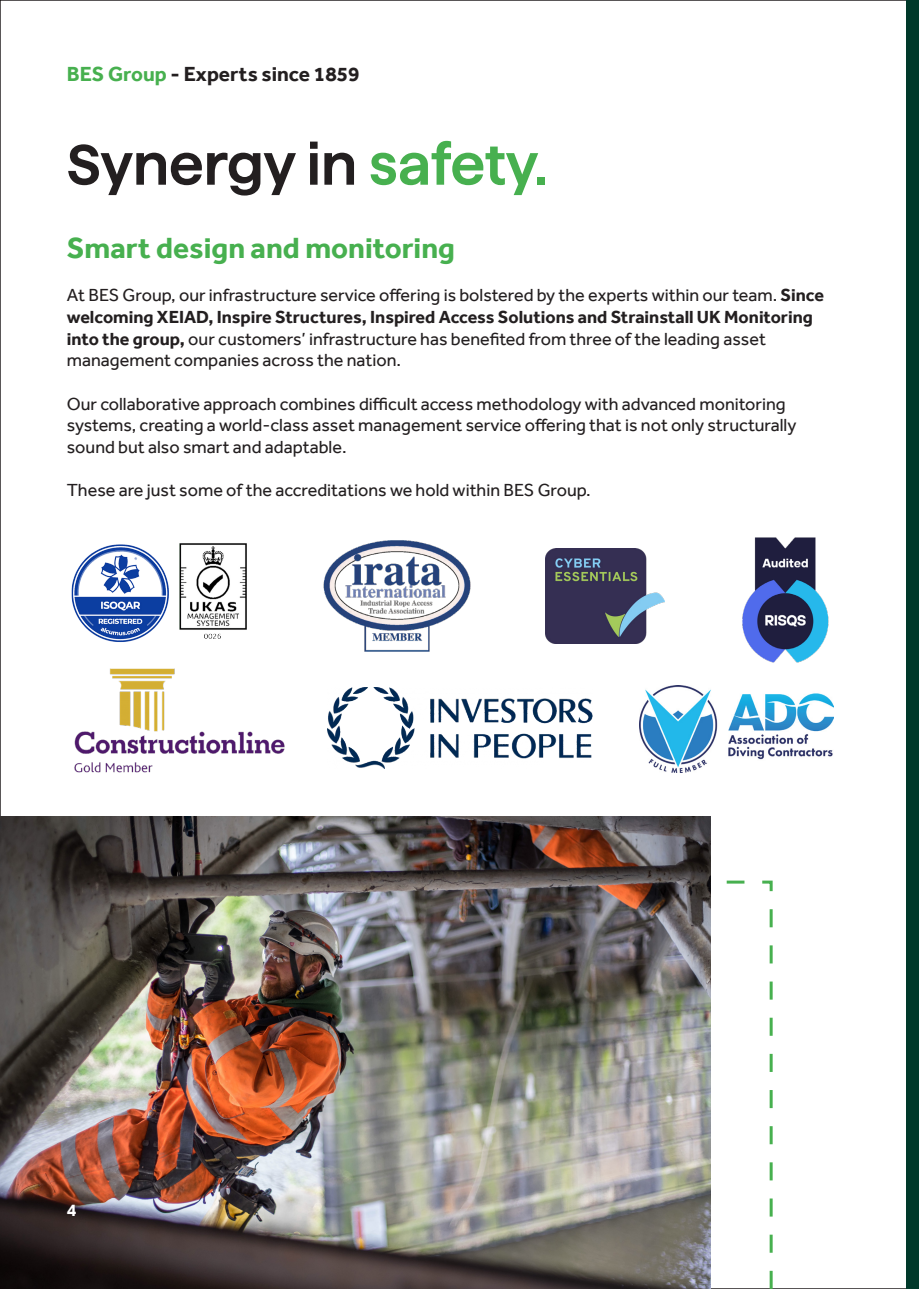
<style>
.page{position:relative;width:919px;height:1289px;background:#fff}
.page>*{position:absolute;margin:0;border:0;box-sizing:border-box;transform-origin:0 0}
.t1{font:600 57px "Haffer SQXH";color:#231f20}
.t2{font:700 30px "Effra";color:#47b04f}
.t3{font:700 21px "Effra";color:#231f20}
.t4{font:18px/21.6px "Effra";color:#231f20}
.t5{font:700 18px "Effra";color:#fff}
.s1{color:#47b04f}
.s2{font-weight:700}
</style>
<div class="page">
<svg style="left:710px;top:879px;width:63px;height:409px"></svg>
<img style="left:0;top:816px;width:710px;height:472px">
<div style="left:906px;top:0;width:12px;height:1288px;background:#00392a"></div>
<img style="left:74px;top:668px;width:211px;height:105px">
<img style="left:71px;top:543px;width:176px;height:99px">
<img style="left:742px;top:537px;width:87px;height:126px">
<img style="left:545px;top:548px;width:119px;height:95px">
<img style="left:327px;top:687px;width:265px;height:81px">
<img style="left:323px;top:540px;width:148px;height:112px">
<img style="left:639px;top:686px;width:194px;height:86px">
<p class="t3" style="left:67px;top:61px;width:294px"><span class="s1">BES Group</span> - Experts since 1859</p>
<p class="t1" style="left:67px;top:123px;width:482px">Synergy in <span class="s1">safety.</span></p>
<p class="t2" style="left:67px;top:230px;width:390px">Smart design and monitoring</p>
<p class="t4" style="left:67px;top:284px;width:758px">At BES Group, our infrastructure service offering is bolstered by the experts within our team. <span class="s2">Since welcoming XEIAD, Inspire Structures, Inspired Access Solutions and Strainstall UK Monitoring into the group,</span> our customers’ infrastructure has benefited from three of the leading asset management companies across the nation.</p>
<p class="t4" style="left:67px;top:392px;width:731px">Our collaborative approach combines difficult access methodology with advanced monitoring systems, creating a world-class asset management service offering that is not only structurally sound but also smart and adaptable.</p>
<p class="t4" style="left:67px;top:479px;width:525px">These are just some of the accreditations we hold within BES Group.</p>
<p class="t5" style="left:67px;top:1199px;width:11px">4</p>
</div>
